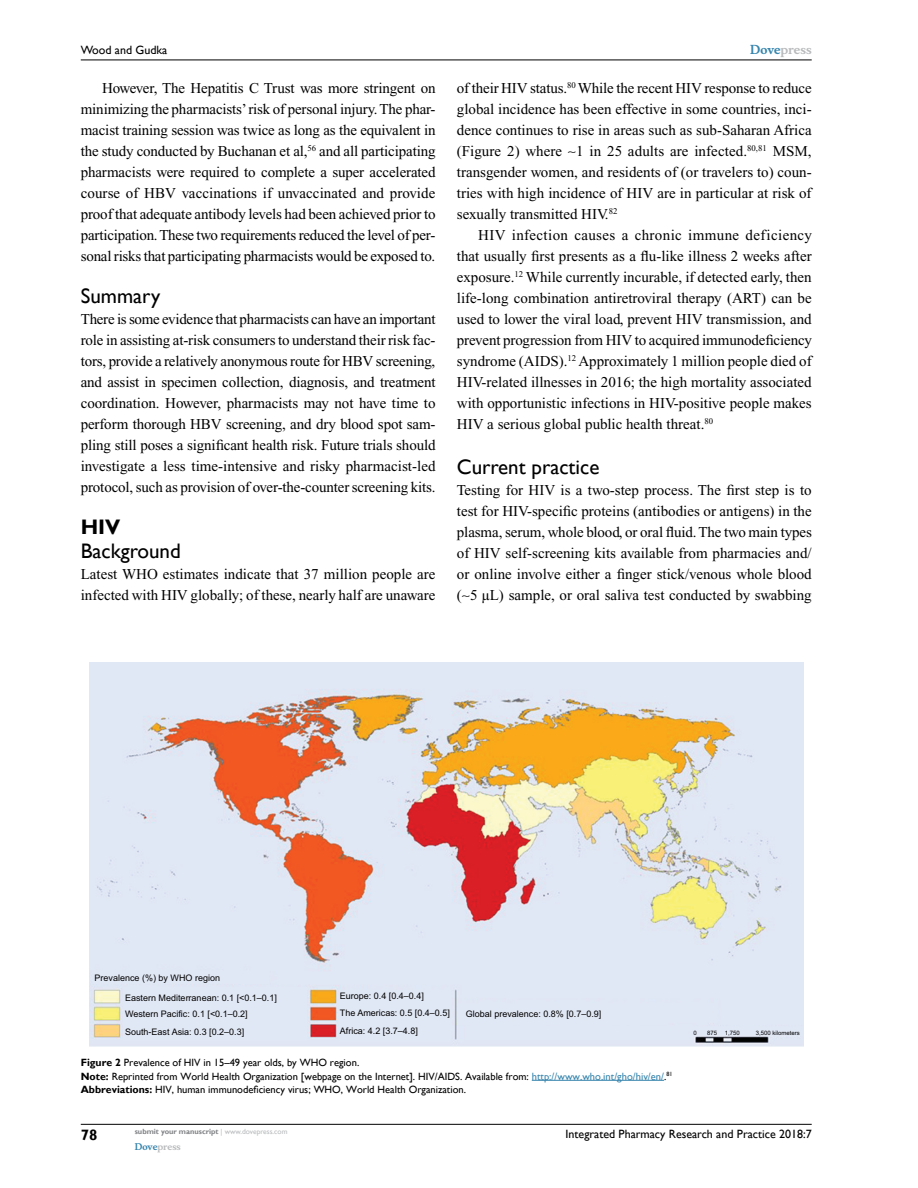
<style>
.page{position:relative;width:918px;height:1188px;background:#fff}
.page>*{position:absolute;margin:0;border:0;box-sizing:border-box;transform-origin:0 0}
.t1{font:21px "Gill Sans";color:#000}
.t2{font:700 21px "Gill Sans";color:#000}
.t3{font:15px/21px "Times New Roman";color:#000;text-align:justify}
.t4{font:700 15px "Gill Sans";color:#000}
.t5{font:12px "Gill Sans";color:#000}
.t6{font:700 12px "Musee";color:#b8babc}
.t7{font:10.5px/13.5px "Gill Sans";color:#000}
.t8{font:9px/17.5px "Arial";color:#000}
.t9{font:700 9px "Musee";color:#b8babc}
.t10{font:700 7.5px "Gill Sans";color:#808285}
.t11{font:6px "Arial";color:#000}
.s1{color:#3785ad}
.s2{font-weight:700}
.s3{font-weight:400;color:#b8babc}
</style>
<div class="page">
<hr style="left:81px;top:1124px;width:731px;height:1px;background:#000">
<hr style="left:81px;top:60px;width:731px;height:1px;background:#000">
<hr style="left:532px;top:1080px;width:132px;height:1px;background:#3785ad">
<img style="left:89px;top:662px;width:714px;height:385px">
<p class="t5" style="left:81px;top:43px;width:88px">Wood and Gudka</p>
<p class="t3" style="left:81px;top:77px;width:356px;text-indent:21px">However, The Hepatitis C Trust was more stringent on minimizing the pharmacists’ risk of personal injury. The phar&shy;macist training session was twice as long as the equivalent in the study conducted by Buchanan et al,<sup>56</sup> and all participating pharmacists were required to complete a super accelerated course of HBV vaccinations if unvaccinated and provide proof that adequate antibody levels had been achieved prior to participation. These two requirements reduced the level of per&shy;sonal risks that participating pharmacists would be exposed to.</p>
<h1 class="t1" style="left:81px;top:283px;width:81px">Summary</h1>
<p class="t3" style="left:81px;top:308px;width:356px">There is some evidence that pharmacists can have an important role in assisting at-risk consumers to understand their risk fac&shy;tors, provide a relatively anonymous route for HBV screening, and assist in specimen collection, diagnosis, and treatment coordination. However, pharmacists may not have time to perform thorough HBV screening, and dry blood spot sam&shy;pling still poses a significant health risk. Future trials should investigate a less time-intensive and risky pharmacist-led protocol, such as provision of over-the-counter screening kits.</p>
<h1 class="t2" style="left:81px;top:514px;width:41px">HIV</h1>
<h1 class="t1" style="left:81px;top:538px;width:102px">Background</h1>
<p class="t3" style="left:81px;top:563px;width:356px">Latest WHO estimates indicate that 37 million people are infected with HIV globally; of these, nearly half are unaware</p>
<p class="t6" style="left:750px;top:43px;width:63px"><span class="s1">Dove</span>press</p>
<p class="t3" style="left:457px;top:77px;width:356px">of their HIV status.<sup>80</sup> While the recent HIV response to reduce global incidence has been effective in some countries, inci&shy;dence continues to rise in areas such as sub-Saharan Africa (Figure 2) where 1 in 25 adults are infected.<sup>80,81</sup> MSM, transgender women, and residents of (or travelers to) coun&shy;tries with high incidence of HIV are in particular at risk of sexually transmitted HIV.<sup>82</sup></p>
<p class="t3" style="left:457px;top:224px;width:357px;text-indent:21px">HIV infection causes a chronic immune deficiency that usually first presents as a flu-like illness 2 weeks after exposure.<sup>12</sup> While currently incurable, if detected early, then life-long combination antiretroviral therapy (ART) can be used to lower the viral load, prevent HIV transmission, and prevent progression from HIV to acquired immunodeficiency syndrome (AIDS).<sup>12</sup> Approximately 1 million people died of HIV-related illnesses in 2016; the high mortality associated with opportunistic infections in HIV-positive people makes HIV a serious global public health threat.<sup>80</sup></p>
<h1 class="t1" style="left:457px;top:454px;width:144px">Current practice</h1>
<p class="t3" style="left:457px;top:479px;width:357px">Testing for HIV is a two-step process. The first step is to test for HIV-specific proteins (antibodies or antigens) in the plasma, serum, whole blood, or oral fluid. The two main types of HIV self-screening kits available from pharmacies and/ or online involve either a finger stick/venous whole blood ( 5 μL) sample, or oral saliva test conducted by swabbing</p>
<p class="t8" style="left:95px;top:969px;width:127px">Prevalence (%) by WHO region</p>
<p class="t8" style="left:125px;top:989px;width:153px">Eastern Mediterranean: 0.1 [&lt;0.1–0.1]</p>
<p class="t8" style="left:340px;top:987px;width:86px">Europe: 0.4 [0.4–0.4]</p>
<p class="t8" style="left:125px;top:1004px;width:124px;line-height:18.3px">Western Pacific: 0.1 [&lt;0.1–0.2]<br>South-East Asia: 0.3 [0.2–0.3]</p>
<p class="t8" style="left:340px;top:1004px;width:112px">The Americas: 0.5 [0.4–0.5]<br>Africa: 4.2 [3.7–4.8]</p>
<p class="t8" style="left:466px;top:1005px;width:137px">Global prevalence: 0.8% [0.7–0.9]</p>
<p class="t7" style="left:81px;top:1056px;width:593px"><span class="s2">Figure 2</span> Prevalence of HIV in 15–49 year olds, by WHO region.<br><span class="s2">Note:</span> Reprinted from World Health Organization [webpage on the Internet]. HIV/AIDS. Available from: <span class="s1">http://www.who.int/gho/hiv/en/</span>.<sup>81<br></sup><span class="s2">Abbreviations:</span> HIV, human immunodeficiency virus; WHO, World Health Organization.</p>
<p class="t11" style="left:693px;top:1029px;width:5px">0</p>
<p class="t11" style="left:707px;top:1029px;width:34px">875 1,750</p>
<p class="t11" style="left:756px;top:1029px;width:46px">3,500 kilometers</p>
<p class="t4" style="left:81px;top:1126px;width:18px">78</p>
<p class="t10" style="left:135px;top:1127px;width:154px">submit your manuscript <span class="s3">| www.dovepress.com</span></p>
<p class="t9" style="left:135px;top:1141px;width:48px"><span class="s1">Dove</span>press</p>
<p class="t5" style="left:566px;top:1127px;width:248px">Integrated Pharmacy Research and Practice 2018:7</p>
</div>
